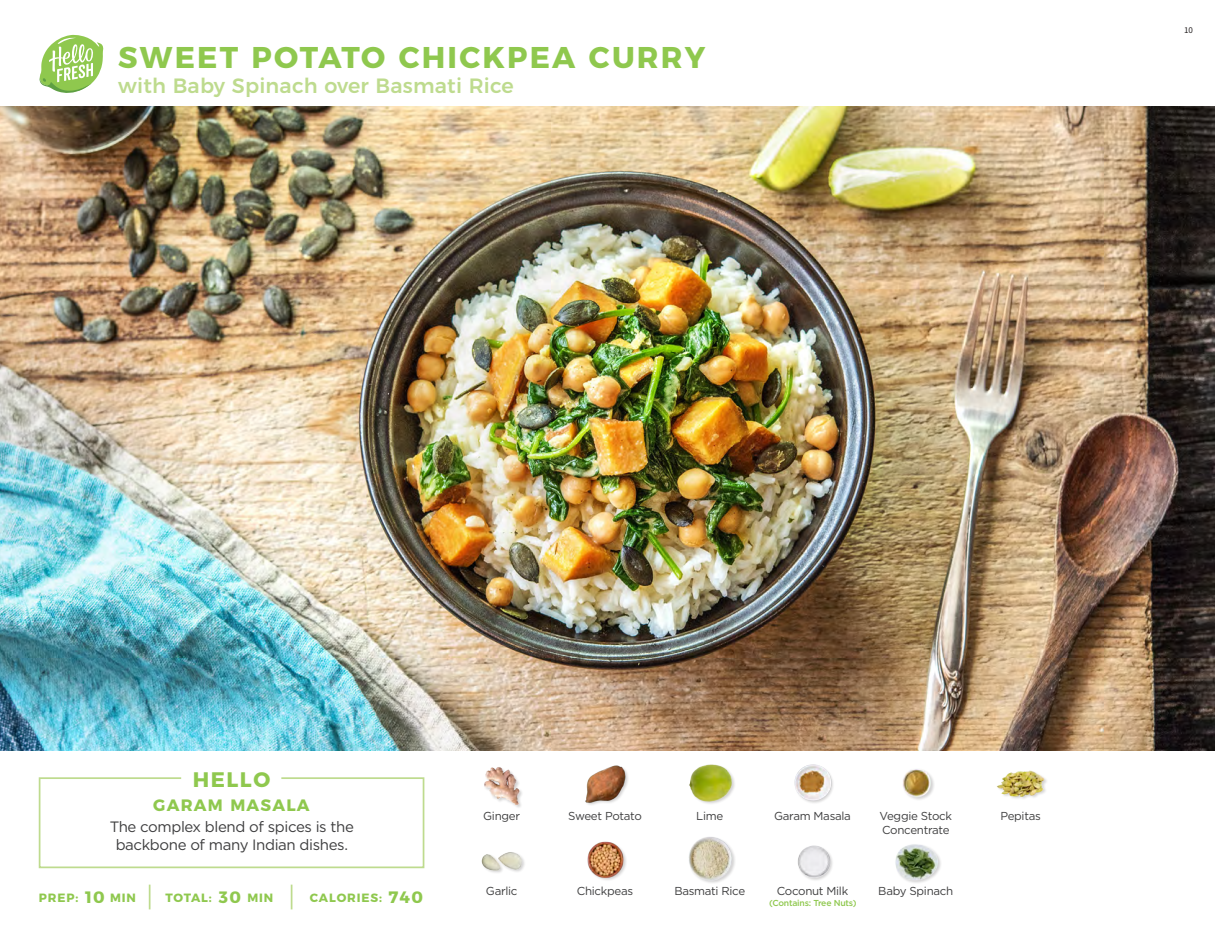
<style>
.page{position:relative;width:1215px;height:945px;background:#fff}
.page>*{position:absolute;margin:0;border:0;box-sizing:border-box;transform-origin:0 0}
.t1{font:700 30px "Montserrat";letter-spacing:.075em;color:#8fc84e}
.t2{font:700 21px "Montserrat";letter-spacing:.075em;color:#8fc84e}
.t3{font:500 20.7px "Montserrat";letter-spacing:.01em;color:#bedb8e}
.t4{font:700 16.5px "Montserrat";letter-spacing:.075em;color:#8fc84e}
.t5{font:15px/18px "Gotham";letter-spacing:-.025em;color:#3e3e3f;text-align:center}
.t6{font:700 12px "Montserrat";letter-spacing:.075em;color:#8fc84e}
.t7{font:11.55px/14.4px "Gotham";letter-spacing:-.025em;color:#3e3e3f}
.t8{font:9px "Source Sans Pro";color:#231f20}
.t9{font:500 8.7px "Gotham";letter-spacing:-.025em;color:#8fc84e}
</style>
<div class="page">
<img style="left:0;top:107px;width:1215px;height:644px">
<svg style="left:38px;top:777px;width:387px;height:92px"></svg>
<div style="left:484px;top:767px;width:40px;height:42px;background:#231f20;opacity:.2"></div>
<img style="left:484px;top:767px;width:40px;height:39px">
<img style="left:481px;top:852px;width:44px;height:21px">
<img style="left:689px;top:764px;width:46px;height:40px">
<div style="left:688px;top:836px;width:48px;height:48px;background:#231f20;opacity:.2"></div>
<img style="left:688px;top:836px;width:47px;height:46px">
<img style="left:585px;top:765px;width:43px;height:40px">
<img style="left:587px;top:841px;width:39px;height:39px">
<img style="left:794px;top:764px;width:39px;height:39px">
<img style="left:798px;top:845px;width:35px;height:35px">
<img style="left:903px;top:769px;width:31px;height:31px">
<div style="left:895px;top:843px;width:47px;height:41px;background:#231f20;opacity:.2"></div>
<img style="left:895px;top:843px;width:46px;height:39px">
<div style="left:997px;top:770px;width:51px;height:30px;background:#231f20;opacity:.2"></div>
<img style="left:997px;top:770px;width:48px;height:30px">
<hr style="left:149px;top:885px;width:2px;height:24px;background:#bedb8e">
<svg style="left:291px;top:885px;width:1px;height:24px"></svg>
<svg style="left:39px;top:34px;width:65px;height:59px"></svg>
<h1 class="t1" style="left:118px;top:32px;width:589px">SWEET POTATO CHICKPEA CURRY</h1>
<h3 class="t3" style="left:118px;top:69px;width:397px">with Baby Spinach over Basmati Rice</h3>
<p class="t8" style="left:1184px;top:25px;width:10px">10</p>
<h2 class="t2" style="left:193px;top:762px;width:79px">HELLO</h2>
<h3 class="t4" style="left:153px;top:792px;width:158px">GARAM MASALA</h3>
<p class="t5" style="left:110px;top:817px;width:246px">The complex blend of spices is the backbone of many Indian dishes.</p>
<h3 class="t4" style="left:85px;top:883px;width:21px">10</h3>
<h3 class="t4" style="left:219px;top:883px;width:24px">30</h3>
<h3 class="t4" style="left:389px;top:883px;width:36px">740</h3>
<p class="t6" style="left:39px;top:888px;width:41px">PREP:</p>
<p class="t6" style="left:110px;top:888px;width:27px">MIN</p>
<p class="t6" style="left:166px;top:888px;width:48px">TOTAL:</p>
<p class="t6" style="left:247px;top:888px;width:27px">MIN</p>
<p class="t6" style="left:310px;top:888px;width:74px">CALORIES:</p>
<p class="t7" style="left:483px;top:809px;width:38px">Ginger</p>
<p class="t7" style="left:486px;top:883px;width:33px">Garlic</p>
<p class="t7" style="left:568px;top:809px;width:75px">Sweet Potato</p>
<p class="t7" style="left:577px;top:883px;width:58px">Chickpeas</p>
<p class="t7" style="left:696px;top:809px;width:29px">Lime</p>
<p class="t7" style="left:674px;top:883px;width:72px">Basmati Rice</p>
<p class="t7" style="left:774px;top:809px;width:78px">Garam Masala</p>
<p class="t7" style="left:777px;top:883px;width:73px">Coconut Milk</p>
<p class="t9" style="left:769px;top:897px;width:89px">(Contains: Tree Nuts)</p>
<p class="t7" style="left:880px;top:809px;width:74px">Veggie Stock<br>Concentrate</p>
<p class="t7" style="left:878px;top:883px;width:76px">Baby Spinach</p>
<p class="t7" style="left:1000px;top:809px;width:42px">Pepitas</p>
</div>
